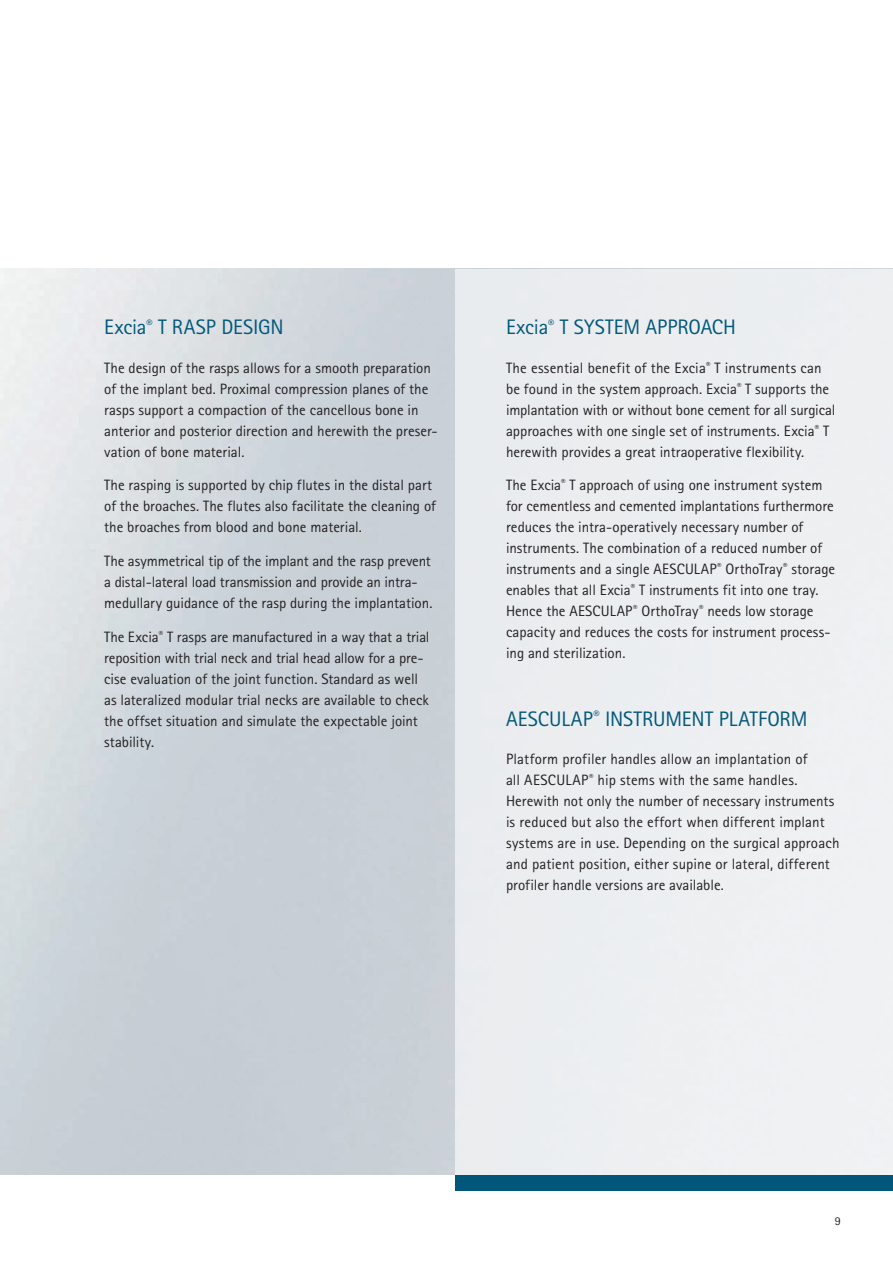
<style>
.page{position:relative;width:893px;height:1263px;background:#fff}
.page>*{position:absolute;margin:0;border:0;box-sizing:border-box;transform-origin:0 0}
.t1{font:21px "Rotis Sans Serif Pro";color:#00577a}
.t2{font:15px/21px "Rotis Sans Serif Pro";color:#231f20}
.t3{font:12px "Rotis Sans Serif Pro";color:#231f20}
</style>
<div class="page">
<div style="left:455px;top:269px;width:438px;height:906px;background:#eceef1"></div>
<div style="left:455px;top:1175px;width:438px;height:16px;background:#00577a"></div>
<h1 class="t1" style="left:104px;top:315px;width:181px">Excia<sup>®</sup> T RASP DESIGN</h1>
<p class="t2" style="left:104px;top:357px;width:335px">The design of the rasps allows for a smooth preparation of the implant bed. Proximal compression planes of the rasps support a compaction of the cancellous bone in anterior and posterior direction and herewith the preser&shy;vation of bone material.</p>
<p class="t2" style="left:104px;top:475px;width:333px">The rasping is supported by chip flutes in the distal part of the broaches. The flutes also facilitate the cleaning of the broaches from blood and bone material.</p>
<p class="t2" style="left:104px;top:551px;width:330px">The asymmetrical tip of the implant and the rasp prevent a distal-lateral load transmission and provide an intra&shy;medullary guidance of the rasp during the implantation.</p>
<p class="t2" style="left:104px;top:626px;width:327px">The Excia<sup>®</sup> T rasps are manufactured in a way that a trial reposition with trial neck and trial head allow for a pre&shy;cise evaluation of the joint function. Standard as well as lateralized modular trial necks are available to check the offset situation and simulate the expectable joint stability.</p>
<h1 class="t1" style="left:506px;top:315px;width:232px">Excia<sup>®</sup> T SYSTEM APPROACH</h1>
<p class="t2" style="left:506px;top:357px;width:331px">The essential benefit of the Excia<sup>®</sup> T instruments can be found in the system approach. Excia<sup>®</sup> T supports the implantation with or without bone cement for all surgical approaches with one single set of instruments. Excia<sup>®</sup> T herewith provides a great intraoperative flexibility.</p>
<p class="t2" style="left:506px;top:475px;width:331px">The Excia<sup>®</sup> T approach of using one instrument system for cementless and cemented implantations furthermore reduces the intra-operatively necessary number of instruments. The combination of a reduced number of instruments and a single AESCULAP<sup>®</sup> OrthoTray<sup>®</sup> storage enables that all Excia<sup>®</sup> T instruments fit into one tray.<br>Hence the AESCULAP<sup>®</sup> OrthoTray<sup>®</sup> needs low storage capacity and reduces the costs for instrument process&shy;ing and sterilization.</p>
<h1 class="t1" style="left:506px;top:706px;width:303px">AESCULAP<sup>®</sup> INSTRUMENT PLATFORM</h1>
<p class="t2" style="left:506px;top:748px;width:335px">Platform profiler handles allow an implantation of<br>all AESCULAP<sup>®</sup> hip stems with the same handles.<br>Herewith not only the number of necessary instruments is reduced but also the effort when different implant systems are in use. Depending on the surgical approach and patient position, either supine or lateral, different profiler handle versions are available.</p>
<p class="t3" style="left:835px;top:1213px;width:7px">9</p>
</div>
